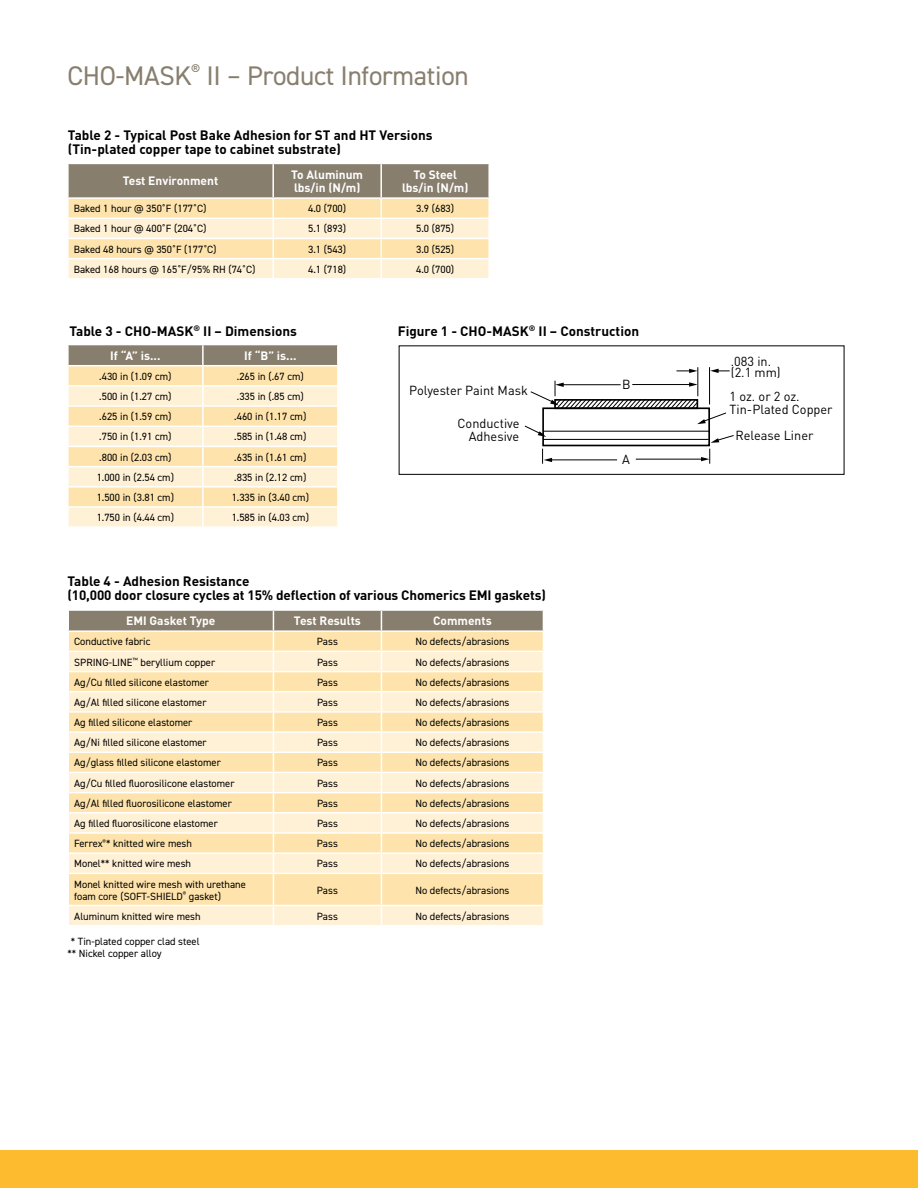
<style>
.page{position:relative;width:918px;height:1188px;background:#fff}
.page>*{position:absolute;margin:0;border:0;box-sizing:border-box;transform-origin:0 0}
.t1{font:27px "DIN2014";letter-spacing:-.01em;color:#887e6e}
.t2{font:700 13.5px/13.5px "DINOT";color:#000}
.t3{font:13.05px/13px "DINOT";color:#000}
.t4{font:700 12px/13.5px "DINOT";color:#fff}
.t5{font:10.5px/12px "DIN2014";color:#000}
</style>
<div class="page">
<div style="left:0;top:1150px;width:918px;height:38px;background:#fdbb30"></div>
<svg style="left:68px;top:163px;width:421px;height:115px;background:#dcccad"></svg>
<svg style="left:68px;top:345px;width:270px;height:181px;background:#f1dfbb"></svg>
<hr style="left:67px;top:446px;width:136px;height:1px;background:#fff">
<hr style="left:203px;top:446px;width:136px;height:1px;background:#fff">
<hr style="left:67px;top:466px;width:136px;height:1px;background:#fff">
<hr style="left:203px;top:466px;width:136px;height:1px;background:#fff">
<hr style="left:67px;top:486px;width:136px;height:2px;background:#fff">
<hr style="left:203px;top:486px;width:136px;height:2px;background:#fff">
<hr style="left:67px;top:506px;width:136px;height:2px;background:#fff">
<hr style="left:203px;top:506px;width:136px;height:2px;background:#fff">
<svg style="left:524px;top:367px;width:210px;height:97px"></svg>
<div style="left:399px;top:345px;width:445px;height:130px;border:1px solid #000"></div>
<svg style="left:69px;top:874px;width:474px;height:51px;background:#fee9bc"></svg>
<hr style="left:273px;top:874px;width:1px;height:31px;background:#fff">
<svg style="left:273px;top:906px;width:1px;height:19px"></svg>
<hr style="left:381px;top:874px;width:1px;height:31px;background:#fff">
<svg style="left:381px;top:906px;width:1px;height:19px"></svg>
<svg style="left:68px;top:610px;width:476px;height:263px;background:#f5e2bd"></svg>
<hr style="left:68px;top:691px;width:205px;height:1px;background:#fff">
<hr style="left:273px;top:691px;width:108px;height:1px;background:#fff">
<hr style="left:381px;top:691px;width:163px;height:1px;background:#fff">
<hr style="left:68px;top:711px;width:205px;height:2px;background:#fff">
<hr style="left:273px;top:711px;width:108px;height:2px;background:#fff">
<hr style="left:381px;top:711px;width:163px;height:2px;background:#fff">
<hr style="left:68px;top:731px;width:205px;height:2px;background:#fff">
<hr style="left:273px;top:731px;width:108px;height:2px;background:#fff">
<hr style="left:381px;top:731px;width:163px;height:2px;background:#fff">
<hr style="left:68px;top:752px;width:205px;height:1px;background:#fff">
<hr style="left:273px;top:752px;width:108px;height:1px;background:#fff">
<hr style="left:381px;top:752px;width:163px;height:1px;background:#fff">
<hr style="left:68px;top:772px;width:205px;height:1px;background:#fff">
<hr style="left:273px;top:772px;width:108px;height:1px;background:#fff">
<hr style="left:381px;top:772px;width:163px;height:1px;background:#fff">
<hr style="left:68px;top:792px;width:205px;height:1px;background:#fff">
<hr style="left:273px;top:792px;width:108px;height:1px;background:#fff">
<hr style="left:381px;top:792px;width:163px;height:1px;background:#fff">
<hr style="left:68px;top:812px;width:205px;height:2px;background:#fff">
<hr style="left:273px;top:812px;width:108px;height:2px;background:#fff">
<hr style="left:381px;top:812px;width:163px;height:2px;background:#fff">
<hr style="left:68px;top:832px;width:205px;height:2px;background:#fff">
<hr style="left:273px;top:832px;width:108px;height:2px;background:#fff">
<hr style="left:381px;top:832px;width:163px;height:2px;background:#fff">
<hr style="left:68px;top:852px;width:205px;height:2px;background:#fff">
<hr style="left:273px;top:852px;width:108px;height:2px;background:#fff">
<hr style="left:381px;top:852px;width:163px;height:2px;background:#fff">
<hr style="left:68px;top:905px;width:205px;height:1px;background:#fff">
<hr style="left:273px;top:905px;width:108px;height:1px;background:#fff">
<hr style="left:381px;top:905px;width:163px;height:1px;background:#fff">
<h1 class="t1" style="left:68px;top:63px;width:403px">CHO-MASK<sup>®</sup> II – Product Information</h1>
<p class="t2" style="left:68px;top:130px;width:366px">Table 2 - Typical Post Bake Adhesion for ST and HT Versions (Tin-plated copper tape to cabinet substrate)</p>
<p class="t4" style="left:123px;top:175px;width:97px">Test Environment</p>
<p class="t4" style="left:291px;top:168px;width:73px">To Aluminum lbs/in (N/m)</p>
<p class="t4" style="left:402px;top:168px;width:68px;text-align:center">To Steel lbs/in (N/m)</p>
<p class="t5" style="left:74px;top:203px;width:134px">Baked 1 hour @ 350˚F (177˚C)</p>
<p class="t5" style="left:308px;top:203px;width:40px">4.0 (700)</p>
<p class="t5" style="left:416px;top:203px;width:40px">3.9 (683)</p>
<p class="t5" style="left:74px;top:223px;width:134px">Baked 1 hour @ 400˚F (204˚C)</p>
<p class="t5" style="left:308px;top:223px;width:40px">5.1 (893)</p>
<p class="t5" style="left:416px;top:223px;width:40px">5.0 (875)</p>
<p class="t5" style="left:74px;top:243px;width:144px">Baked 48 hours @ 350˚F (177˚C)</p>
<p class="t5" style="left:308px;top:243px;width:40px">3.1 (543)</p>
<p class="t5" style="left:416px;top:243px;width:40px">3.0 (525)</p>
<p class="t5" style="left:74px;top:264px;width:183px">Baked 168 hours @ 165˚F/95% RH (74˚C)</p>
<p class="t5" style="left:308px;top:264px;width:40px">4.1 (718)</p>
<p class="t5" style="left:416px;top:264px;width:40px">4.0 (700)</p>
<p class="t2" style="left:69px;top:325px;width:229px">Table 3 - CHO-MASK<sup>®</sup> II – Dimensions</p>
<p class="t2" style="left:398px;top:325px;width:243px">Figure 1 - CHO-MASK<sup>®</sup> II – Construction</p>
<p class="t4" style="left:110px;top:349px;width:52px">If “A” is...</p>
<p class="t4" style="left:244px;top:349px;width:54px">If “B” is...</p>
<p class="t5" style="left:99px;top:371px;width:74px">.430 in (1.09 cm)</p>
<p class="t5" style="left:237px;top:371px;width:68px">.265 in (.67 cm)</p>
<p class="t5" style="left:99px;top:391px;width:74px">.500 in (1.27 cm)</p>
<p class="t5" style="left:237px;top:391px;width:68px">.335 in (.85 cm)</p>
<p class="t5" style="left:99px;top:411px;width:74px">.625 in (1.59 cm)</p>
<p class="t5" style="left:234px;top:411px;width:74px">.460 in (1.17 cm)</p>
<p class="t5" style="left:99px;top:431px;width:74px">.750 in (1.91 cm)</p>
<p class="t5" style="left:234px;top:431px;width:74px">.585 in (1.48 cm)</p>
<p class="t5" style="left:99px;top:451px;width:74px">.800 in (2.03 cm)</p>
<p class="t5" style="left:234px;top:451px;width:74px">.635 in (1.61 cm)</p>
<p class="t5" style="left:97px;top:472px;width:79px">1.000 in (2.54 cm)</p>
<p class="t5" style="left:234px;top:472px;width:74px">.835 in (2.12 cm)</p>
<p class="t5" style="left:97px;top:492px;width:79px">1.500 in (3.81 cm)</p>
<p class="t5" style="left:232px;top:492px;width:79px">1.335 in (3.40 cm)</p>
<p class="t5" style="left:97px;top:512px;width:79px">1.750 in (4.44 cm)</p>
<p class="t5" style="left:232px;top:512px;width:79px">1.585 in (4.03 cm)</p>
<p class="t3" style="left:409px;top:384px;width:120px">Polyester Paint Mask</p>
<p class="t3" style="left:458px;top:418px;width:64px;text-align:right">Conductive<br>Adhesive</p>
<p class="t2" style="left:68px;top:575px;width:480px">Table 4 - Adhesion Resistance<br>(10,000 door closure cycles at 15% deflection of various Chomerics EMI gaskets)</p>
<p class="t4" style="left:126px;top:615px;width:91px">EMI Gasket Type</p>
<p class="t4" style="left:294px;top:615px;width:68px">Test Results</p>
<p class="t4" style="left:433px;top:615px;width:60px">Comments</p>
<p class="t5" style="left:74px;top:636px;width:78px">Conductive fabric</p>
<p class="t5" style="left:317px;top:636px;width:22px">Pass</p>
<p class="t5" style="left:415px;top:636px;width:96px">No defects/abrasions</p>
<p class="t5" style="left:74px;top:656px;width:142px">SPRING-LINE<sup>™</sup> beryllium copper</p>
<p class="t5" style="left:317px;top:656px;width:22px">Pass</p>
<p class="t5" style="left:415px;top:656px;width:96px">No defects/abrasions</p>
<p class="t5" style="left:74px;top:676px;width:136px">Ag/Cu filled silicone elastomer</p>
<p class="t5" style="left:317px;top:676px;width:22px">Pass</p>
<p class="t5" style="left:415px;top:676px;width:96px">No defects/abrasions</p>
<p class="t5" style="left:74px;top:697px;width:134px">Ag/Al filled silicone elastomer</p>
<p class="t5" style="left:317px;top:697px;width:22px">Pass</p>
<p class="t5" style="left:415px;top:697px;width:96px">No defects/abrasions</p>
<p class="t5" style="left:74px;top:717px;width:120px">Ag filled silicone elastomer</p>
<p class="t5" style="left:317px;top:717px;width:22px">Pass</p>
<p class="t5" style="left:415px;top:717px;width:96px">No defects/abrasions</p>
<p class="t5" style="left:74px;top:737px;width:134px">Ag/Ni filled silicone elastomer</p>
<p class="t5" style="left:317px;top:737px;width:22px">Pass</p>
<p class="t5" style="left:415px;top:737px;width:96px">No defects/abrasions</p>
<p class="t5" style="left:74px;top:757px;width:148px">Ag/glass filled silicone elastomer</p>
<p class="t5" style="left:317px;top:757px;width:22px">Pass</p>
<p class="t5" style="left:415px;top:757px;width:96px">No defects/abrasions</p>
<p class="t5" style="left:74px;top:777px;width:162px">Ag/Cu filled fluorosilicone elastomer</p>
<p class="t5" style="left:317px;top:777px;width:22px">Pass</p>
<p class="t5" style="left:415px;top:777px;width:96px">No defects/abrasions</p>
<p class="t5" style="left:74px;top:798px;width:159px">Ag/Al filled fluorosilicone elastomer</p>
<p class="t5" style="left:317px;top:798px;width:22px">Pass</p>
<p class="t5" style="left:415px;top:798px;width:96px">No defects/abrasions</p>
<p class="t5" style="left:74px;top:818px;width:145px">Ag filled fluorosilicone elastomer</p>
<p class="t5" style="left:317px;top:818px;width:22px">Pass</p>
<p class="t5" style="left:415px;top:818px;width:96px">No defects/abrasions</p>
<p class="t5" style="left:74px;top:838px;width:119px">Ferrex<sup>®</sup>* knitted wire mesh</p>
<p class="t5" style="left:317px;top:838px;width:22px">Pass</p>
<p class="t5" style="left:415px;top:838px;width:96px">No defects/abrasions</p>
<p class="t5" style="left:74px;top:858px;width:118px">Monel** knitted wire mesh</p>
<p class="t5" style="left:317px;top:858px;width:22px">Pass</p>
<p class="t5" style="left:415px;top:858px;width:96px">No defects/abrasions</p>
<p class="t5" style="left:74px;top:878px;width:173px">Monel knitted wire mesh with urethane foam core (SOFT-SHIELD<sup>®</sup> gasket)</p>
<p class="t5" style="left:317px;top:884px;width:22px">Pass</p>
<p class="t5" style="left:415px;top:884px;width:96px">No defects/abrasions</p>
<p class="t5" style="left:74px;top:910px;width:128px">Aluminum knitted wire mesh</p>
<p class="t5" style="left:317px;top:910px;width:22px">Pass</p>
<p class="t5" style="left:415px;top:910px;width:96px">No defects/abrasions</p>
<p class="t5" style="left:68px;top:935px;width:134px;text-indent:3px">* Tin-plated copper clad steel ** Nickel copper alloy</p>
<p class="t3" style="left:622px;top:379px;width:10px">B</p>
<p class="t3" style="left:622px;top:454px;width:9px">A</p>
<p class="t3" style="left:731px;top:356px;width:51px;line-height:11.7px">.083 in. (2.1 mm)</p>
<p class="t3" style="left:730px;top:390px;width:105px">1 oz. or 2 oz.<br>Tin-Plated Copper</p>
<p class="t3" style="left:735px;top:429px;width:79px">Release Liner</p>
</div>
